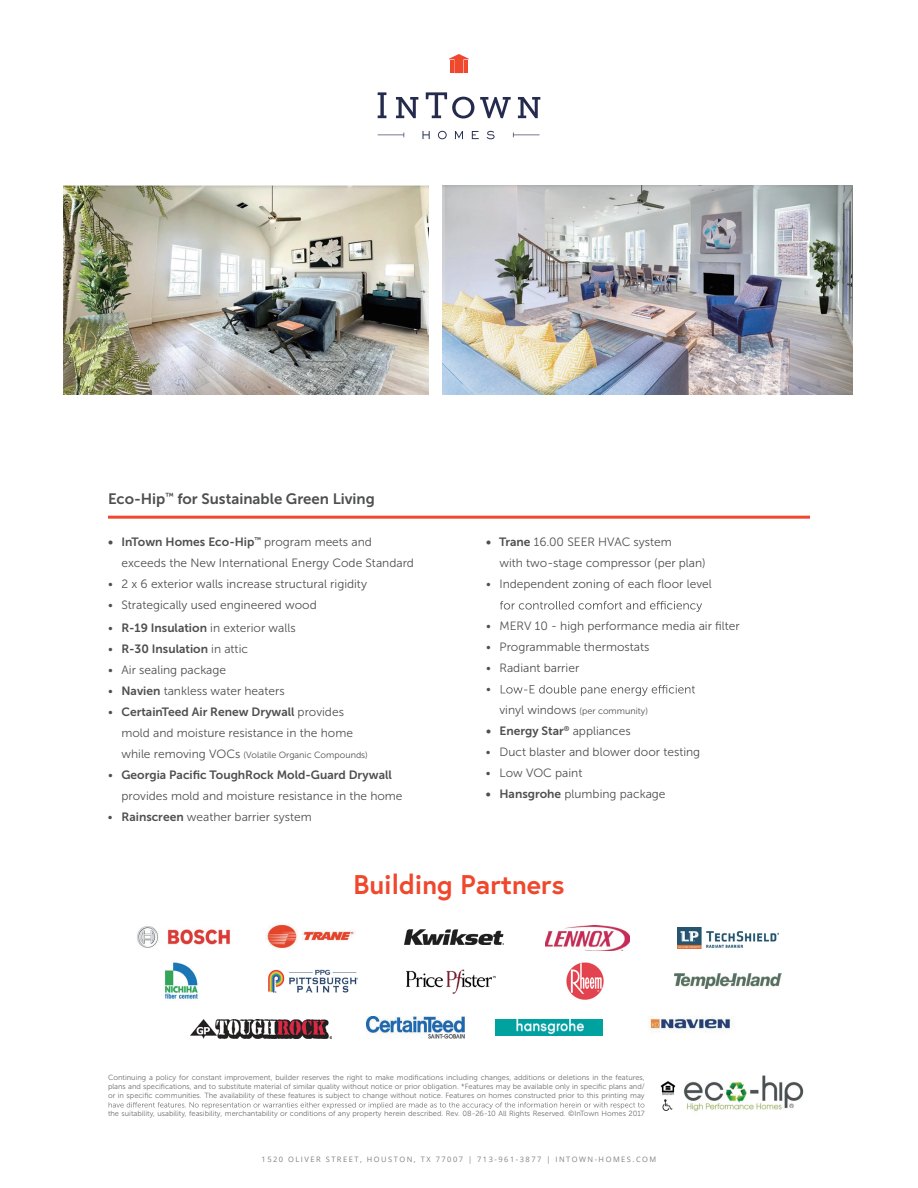
<style>
.page{position:relative;width:918px;height:1188px;background:#fff}
.page>*{position:absolute;margin:0;border:0;box-sizing:border-box;transform-origin:0 0}
.t1{font:700 27px "Europa";color:#ef482c}
.t2{font:15px "Museo Sans 700";color:#4e4f4f}
.t3{font:12px/21px "Museo Sans 300";color:#4e4f4f}
.t4{font:12px "Museo Sans 700";color:#4e4f4f}
.t5{font:9px "Museo Sans 300";color:#4e4f4f}
.t6{font:7.5px/9px "Museo Sans 300";color:#6c6d70;text-align:justify}
.t7{font:7.5px "Open Sans";letter-spacing:.2em;color:#808285}
.s1{font-family:"Museo Sans 300"}
.s2{font-family:"Museo Sans 700"}
.s3{font-size:12px}
</style>
<div class="page">
<img style="left:137px;top:926px;width:93px;height:22px">
<img style="left:405px;top:930px;width:98px;height:14px">
<img style="left:545px;top:926px;width:85px;height:25px">
<img style="left:165px;top:962px;width:33px;height:37px">
<img style="left:268px;top:969px;width:90px;height:24px">
<img style="left:407px;top:969px;width:88px;height:25px">
<img style="left:566px;top:962px;width:38px;height:38px">
<img style="left:677px;top:928px;width:101px;height:20px">
<img style="left:674px;top:974px;width:107px;height:14px">
<svg style="left:378px;top:92px;width:162px;height:27px"></svg>
<svg style="left:513px;top:132px;width:27px;height:5px"></svg>
<svg style="left:378px;top:132px;width:26px;height:5px"></svg>
<svg style="left:423px;top:131px;width:72px;height:8px"></svg>
<svg style="left:449px;top:54px;width:20px;height:19px"></svg>
<hr style="left:450px;top:60px;width:4px;height:13px;background:#ef482c">
<hr style="left:108px;top:516px;width:702px;height:3px;background:#ef482c">
<svg style="left:500px;top:601px;width:202px;height:11px"></svg>
<svg style="left:501px;top:685px;width:194px;height:11px"></svg>
<svg style="left:109px;top:1102px;width:535px;height:7px"></svg>
<img style="left:683px;top:1075px;width:121px;height:37px">
<img style="left:661px;top:1081px;width:14px;height:15px">
<svg style="left:662px;top:1099px;width:11px;height:12px"></svg>
<img style="left:366px;top:1017px;width:98px;height:21px">
<img style="left:496px;top:1019px;width:107px;height:16px">
<img style="left:191px;top:1019px;width:140px;height:20px">
<img style="left:648px;top:1016px;width:84px;height:16px">
<img style="left:266px;top:924px;width:89px;height:25px">
<img style="left:63px;top:186px;width:366px;height:209px">
<img style="left:442px;top:186px;width:410px;height:208px">
<h2 class="t2" style="left:108px;top:491px;width:268px">Eco-Hip<sup>™</sup> for Sustainable Green Living</h2>
<h3 class="t4" style="left:108px;top:536px;width:265px">• InTown Homes Eco-Hip<sup>™</sup> <span class="s1">program meets and</span></h3>
<h3 class="t3" style="left:122px;top:553px;width:294px">exceeds the New International Energy Code Standard</h3>
<h3 class="t3" style="left:108px;top:574px;width:260px">• 2 x 6 exterior walls increase structural rigidity</h3>
<h3 class="t3" style="left:108px;top:595px;width:210px">• Strategically used engineered wood</h3>
<h3 class="t3" style="left:108px;top:618px;width:189px">• <span class="s2">R-19 Insulation</span> in exterior walls</h3>
<h3 class="t4" style="left:108px;top:643px;width:142px"><span class="s1">•</span> R-30 Insulation <span class="s1">in attic</span></h3>
<h3 class="t3" style="left:108px;top:660px;width:120px">• Air sealing package</h3>
<h3 class="t3" style="left:108px;top:681px;width:178px">• <span class="s2">Navien</span> tankless water heaters</h3>
<h3 class="t4" style="left:108px;top:706px;width:237px"><span class="s1">•</span> CertainTeed Air Renew Drywall <span class="s1">provides</span></h3>
<h3 class="t3" style="left:122px;top:723px;width:233px">mold and moisture resistance in the home</h3>
<p class="t5" style="left:122px;top:750px;width:248px"><span class="s3">while removing VOCs</span> (Volatile Organic Compounds)</p>
<h3 class="t4" style="left:108px;top:769px;width:285px"><span class="s1">•</span> Georgia Pacific ToughRock Mold-Guard Drywall</h3>
<h3 class="t3" style="left:121px;top:786px;width:283px">provides mold and moisture resistance in the home</h3>
<h3 class="t3" style="left:108px;top:807px;width:205px">• <span class="s2">Rainscreen</span> weather barrier system</h3>
<h3 class="t3" style="left:500px;top:532px;width:208px;text-indent:-14px"><span class="s2">• Trane</span> 16.00 SEER HVAC system<br>with two-stage compressor (per plan)</h3>
<h3 class="t3" style="left:486px;top:574px;width:227px">• Independent zoning of each floor level</h3>
<h3 class="t3" style="left:486px;top:616px;width:255px">• MERV 10 - high performance media air filter</h3>
<h3 class="t3" style="left:486px;top:637px;width:165px">• Programmable thermostats</h3>
<h3 class="t3" style="left:486px;top:658px;width:95px">• Radiant barrier •</h3>
<p class="t5" style="left:500px;top:706px;width:150px"><span class="s3">vinyl windows</span> (per community)</p>
<h3 class="t4" style="left:486px;top:725px;width:146px">• Energy Star<sup>®</sup> <span class="s1">appliances</span></h3>
<h3 class="t3" style="left:486px;top:742px;width:216px">• Duct blaster and blower door testing</h3>
<h3 class="t3" style="left:486px;top:763px;width:98px">• Low VOC paint</h3>
<h3 class="t3" style="left:486px;top:784px;width:181px"><span class="s2">• Hansgrohe</span> plumbing package</h3>
<h1 class="t1" style="left:354px;top:866px;width:212px">Building Partners</h1>
<p class="t6" style="left:108px;top:1073px;width:538px">Continuing a policy for constant improvement, builder reserves the right to make modifications including changes, additions or deletions in the features, plans and specifications, and to substitute material of similar quality without notice or prior obligation. *Features may be available only in specific plans and/ or in specific communities. The availability of these features is subject to change without notice. Features on homes constructed prior to this printing may</p>
<p class="t6" style="left:108px;top:1109px;width:538px">the suitability, usability, feasibility, merchantability or conditions of any property herein described. Rev. 08-26-10 All Rights Reserved. ©InTown Homes 2017</p>
<p class="t7" style="left:262px;top:1155px;width:396px">1520 OLIVER STREET, HOUSTON, TX 77007 | 713-961-3877 | INTOWN-HOMES.COM</p>
</div>
